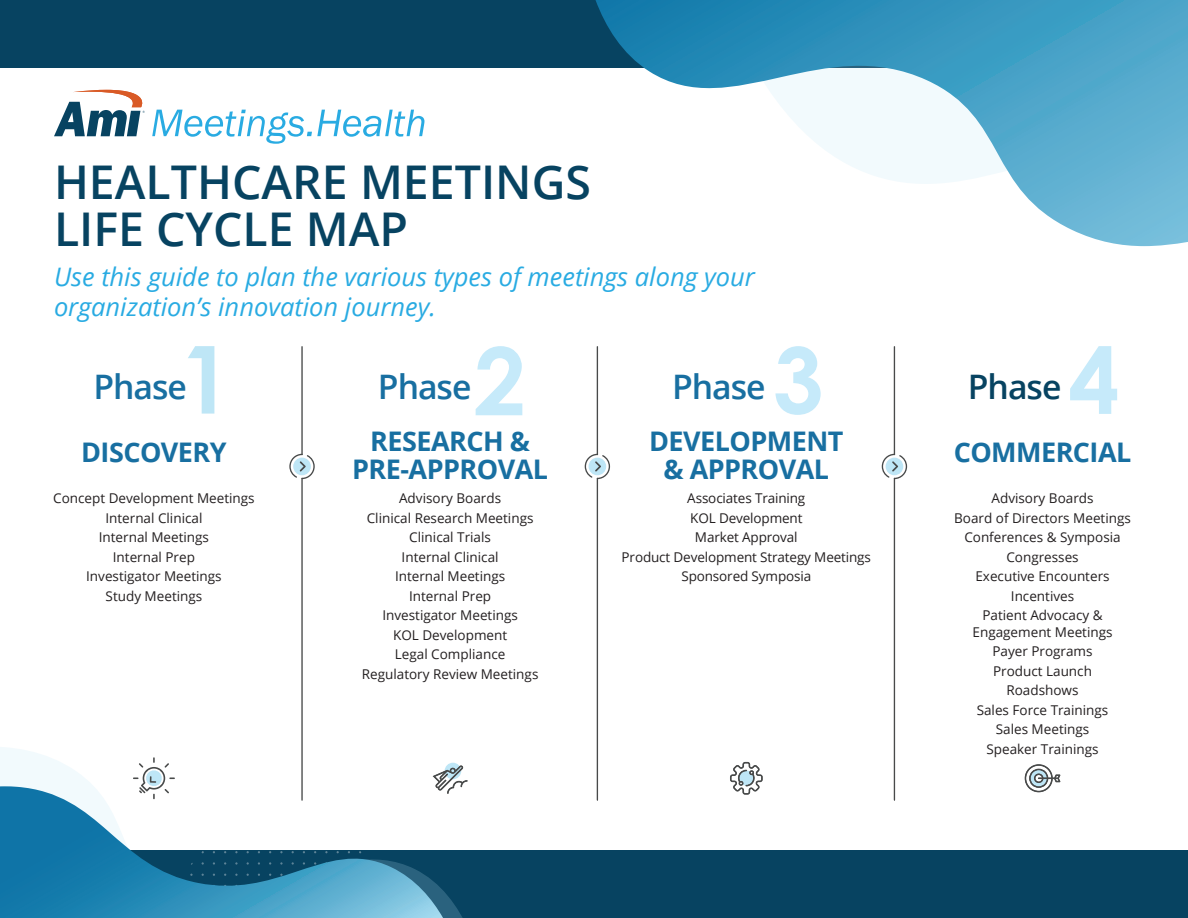
<style>
.page{position:relative;width:1188px;height:918px;background:#fff}
.page>*{position:absolute;margin:0;border:0;box-sizing:border-box;transform-origin:0 0}
.t1{font:600 46.5px/46.5px "Open Sans";color:#074361}
.t2{font:600 33.75px "Open Sans";letter-spacing:-.03em;color:#186fa1}
.t3{font:600 33.75px "Open Sans";letter-spacing:-.03em;color:#074361}
.t4{font:700 27px/28.2px "Open Sans";letter-spacing:-.02em;color:#186fa1;text-align:center}
.t5{font:italic 25.5px/30px "Open Sans";color:#29abe2}
.t6{font:13.5px/19.5px "Open Sans";color:#231f20;text-align:center}
</style>
<div class="page">
<div style="left:0;top:0;width:1188px;height:68px;background:#074361"></div>
<div style="left:0;top:850px;width:1188px;height:68px;background:#074361"></div>
<svg style="left:595px;top:0;width:593px;height:246px"></svg>
<svg style="left:0;top:747px;width:463px;height:171px"></svg>
<svg style="left:0;top:786px;width:443px;height:132px"></svg>
<svg style="left:54px;top:89px;width:370px;height:55px"></svg>
<svg style="left:188px;top:346px;width:26px;height:68px"></svg>
<svg style="left:476px;top:346px;width:46px;height:69px"></svg>
<svg style="left:775px;top:346px;width:46px;height:69px"></svg>
<svg style="left:1070px;top:346px;width:47px;height:68px"></svg>
<hr style="left:301px;top:346px;width:2px;height:109px;background:#484a4a">
<svg style="left:289px;top:454px;width:26px;height:347px"></svg>
<hr style="left:597px;top:346px;width:1px;height:109px;background:#484a4a">
<hr style="left:894px;top:346px;width:1px;height:109px;background:#484a4a">
<svg style="left:133px;top:757px;width:42px;height:42px"></svg>
<div style="left:445px;top:763px;width:16px;height:16px;background:#bee6f6;border-radius:50%"></div>
<svg style="left:433px;top:765px;width:35px;height:29px"></svg>
<svg style="left:585px;top:454px;width:322px;height:347px"></svg>
<svg style="left:1025px;top:764px;width:35px;height:28px"></svg>
<h1 class="t1" style="left:54px;top:158px;width:539px">HEALTHCARE MEETINGS<br>LIFE CYCLE MAP</h1>
<h3 class="t5" style="left:54px;top:261px;width:703px">Use this guide to plan the various types of meetings along your organization’s innovation journey.</h3>
<h2 class="t2" style="left:93px;top:364px;width:95px">Phase</h2>
<h3 class="t4" style="left:81px;top:437px;width:147px">DISCOVERY</h3>
<p class="t6" style="left:53px;top:488px;width:203px">Concept Development Meetings<br>Internal Clinical<br>Internal Meetings<br>Internal Prep<br>Investigator Meetings<br>Study Meetings</p>
<h2 class="t2" style="left:378px;top:364px;width:95px">Phase</h2>
<h3 class="t4" style="left:352px;top:426px;width:197px">RESEARCH &amp;<br>PRE-APPROVAL</h3>
<p class="t6" style="left:362px;top:488px;width:178px">Advisory Boards<br>Clinical Research Meetings<br>Clinical Trials<br>Internal Clinical<br>Internal Meetings<br>Internal Prep<br>Investigator Meetings<br>KOL Development<br>Legal Compliance<br>Regulatory Review Meetings</p>
<h2 class="t2" style="left:672px;top:364px;width:95px">Phase</h2>
<h3 class="t4" style="left:649px;top:426px;width:196px">DEVELOPMENT &amp; APPROVAL</h3>
<p class="t6" style="left:622px;top:488px;width:251px">Associates Training<br>KOL Development<br>Market Approval<br>Product Development Strategy Meetings<br>Sponsored Symposia</p>
<h2 class="t3" style="left:968px;top:364px;width:95px">Phase</h2>
<h3 class="t4" style="left:954px;top:437px;width:179px">COMMERCIAL</h3>
<p class="t6" style="left:954px;top:488px;width:178px">Advisory Boards<br>Board of Directors Meetings<br>Conferences &amp; Symposia<br>Congresses<br>Executive Encounters<br>Incentives<br>Patient Advocacy &amp;</p>
<p class="t6" style="left:973px;top:622px;width:142px">Engagement Meetings<br>Payer Programs<br>Product Launch<br>Roadshows<br>Sales Force Trainings<br>Sales Meetings<br>Speaker Trainings</p>
</div>
